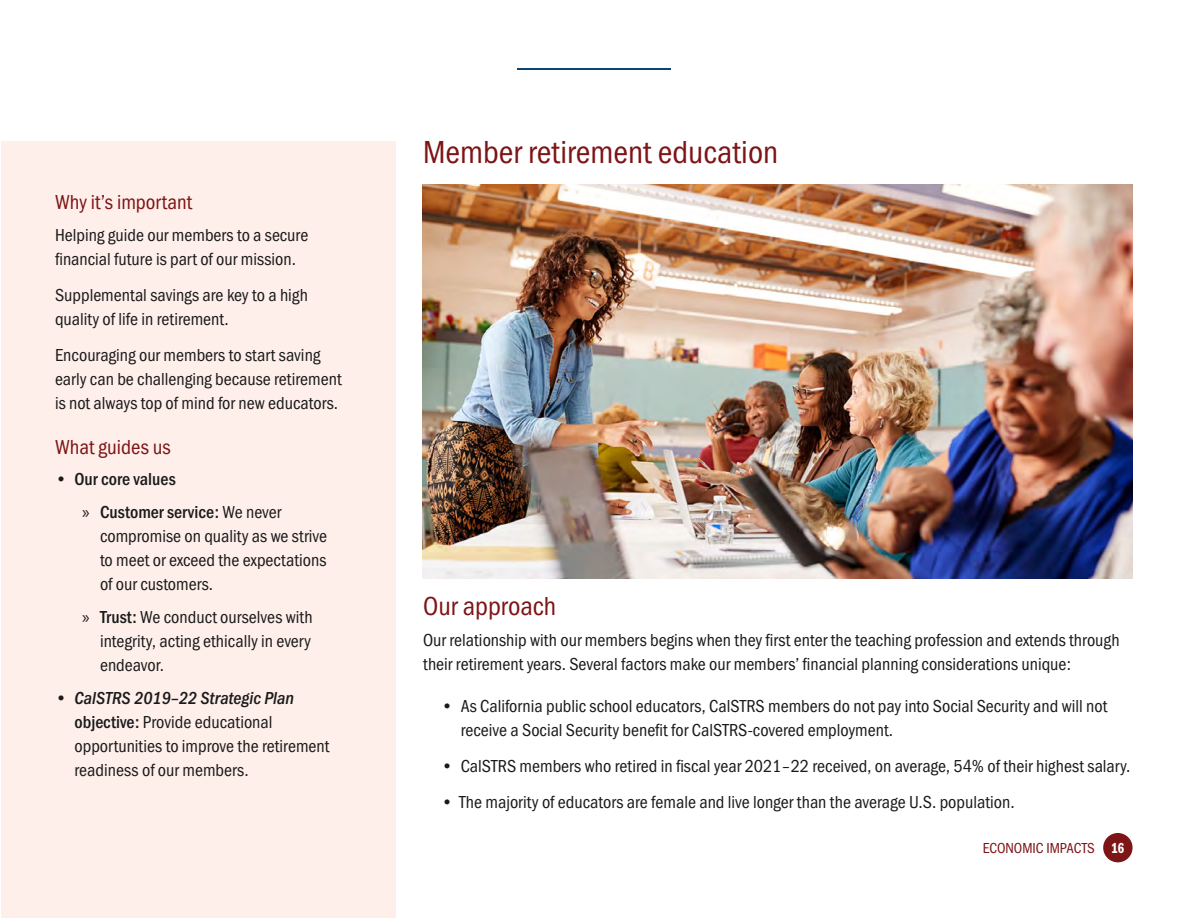
<style>
.page{position:relative;width:1188px;height:918px;background:#fff}
.page>*{position:absolute;margin:0;border:0;box-sizing:border-box;transform-origin:0 0}
.H3_-_Key_topic{font:33px "Franklin Gothic URW Cond";color:#7d1416}
.H4-Subhead_2_orange{font:27px "Franklin Gothic URW Cond";color:#7d1416}
.H4-Subhead_2{font:21px "Franklin Gothic URW Cond";color:#7d1416}
.Bullet{font:18px/24px "Franklin Gothic URW Cond";color:#1a1a1a}
.Paragraph-last_parag{font:18px/24px "Franklin Gothic URW Cond";color:#1a1a1a}
.Sub-bullet{font:18px/24px "Franklin Gothic URW Cond";color:#1a1a1a}
.Paragraph{font:18px/24px "Franklin Gothic URW Cond";color:#1a1a1a}
.Bullet-2{font:500 18px "Franklin Gothic URW Cond";color:#1a1a1a}
.t1{font:15px "Franklin Gothic URW Cond";color:#7d1416}
.s1{font-family:"Franklin Gothic URW"}
.s2{font-family:"Myriad Pro"}
.s3{font-weight:500}
.s4{font-family:"Franklin Gothic URW";font-weight:500}
.s5{font-family:"Franklin Gothic URW Con Med Ita"}
.s6{font-family:"Franklin Gothic URW Com Dem";color:#fff}
</style>
<div class="page">
<hr style="left:517px;top:69px;width:154px;height:1px;background:#0c4574">
<img style="left:422px;top:185px;width:710px;height:394px">
<div style="left:1px;top:141px;width:395px;height:777px;background:#feefea"></div>
<div style="left:1103px;top:833px;width:30px;height:29px;background:#7d1416;border-radius:50%"></div>
<h4 class="H4-Subhead_2" style="left:55px;top:187px;width:139px">Why it’s important</h4>
<p class="Paragraph" style="left:55px;top:222px;width:255px">Helping guide our members to a secure financial future is part of our mission.</p>
<p class="Paragraph" style="left:55px;top:282px;width:254px">Supplemental savings are key to a high quality of life in retirement.</p>
<p class="Paragraph-last_parag" style="left:55px;top:342px;width:288px">Encouraging our members to start saving early can be challenging because retirement is not always top of mind for new educators.</p>
<h4 class="H4-Subhead_2" style="left:55px;top:432px;width:117px">What guides us</h4>
<p class="Bullet-2" style="left:55px;top:467px;width:122px"><span class="s1">•</span> Our core values</p>
<p class="Sub-bullet" style="left:100px;top:499px;width:229px;text-indent:-18px"><span class="s2">»</span> <span class="s3">Customer service:</span> We never compromise on quality as we strive to meet or exceed the expectations of our customers.</p>
<p class="Sub-bullet" style="left:100px;top:604px;width:214px;text-align:justify;text-indent:-18px"><span class="s2">»</span> <span class="s3">Trust:</span> We conduct ourselves with integrity, acting ethically in every endeavor.</p>
<p class="Bullet" style="left:75px;top:685px;width:256px;text-indent:-19px"><span class="s4">•</span> <span class="s5">CalSTRS 2019–22 Strategic Plan </span><span class="s3">objective:</span> Provide educational opportunities to improve the retirement readiness of our members.</p>
<h3 class="H3_-_Key_topic" style="left:423px;top:129px;width:357px">Member retirement education</h3>
<h4 class="H4-Subhead_2_orange" style="left:423px;top:586px;width:135px">Our approach</h4>
<p class="Paragraph-last_parag" style="left:423px;top:627px;width:698px">Our relationship with our members begins when they first enter the teaching profession and extends through their retirement years. Several factors make our members’ financial planning considerations unique:</p>
<p class="Bullet" style="left:461px;top:693px;width:648px;text-indent:-20px"><span class="s4">•</span> As California public school educators, CalSTRS members do not pay into Social Security and will not receive a Social Security benefit for CalSTRS-covered employment.</p>
<p class="Bullet" style="left:441px;top:753px;width:691px"><span class="s4">•</span> CalSTRS members who retired in fiscal year 2021–22 received, on average, 54% of their highest salary.</p>
<p class="Bullet" style="left:441px;top:789px;width:575px"><span class="s4">•</span> The majority of educators are female and live longer than the average U.S. population.</p>
<p class="t1" style="left:983px;top:837px;width:143px">ECONOMIC IMPACTS <span class="s6">16</span></p>
</div>
